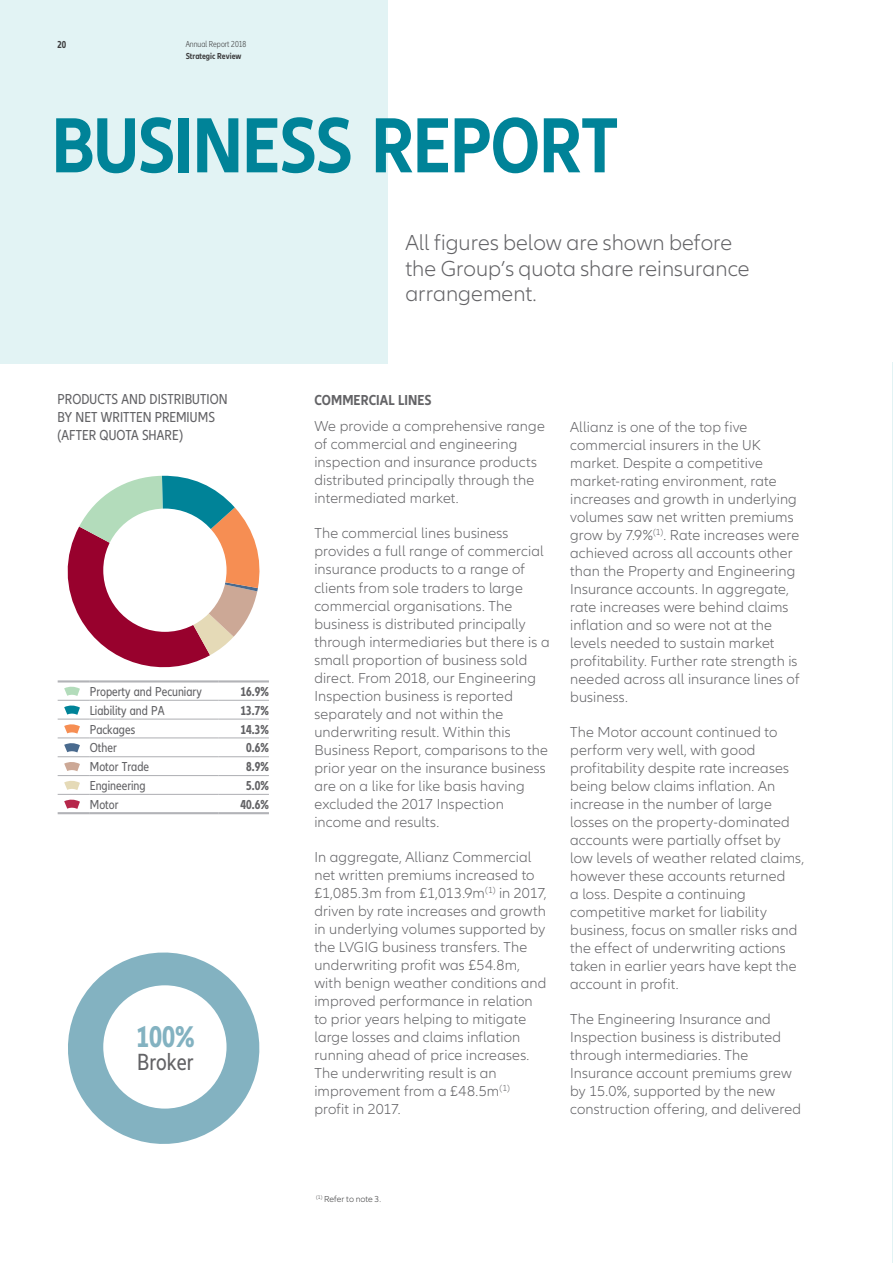
<style>
.page{position:relative;width:893px;height:1263px;background:#fff}
.page>*{position:absolute;margin:0;border:0;box-sizing:border-box;transform-origin:0 0}
.t1{font:700 condensed 81px "Allianz Neo";letter-spacing:-.01em;color:#008398}
.t2{font:700 condensed 31.05px "Allianz Neo";color:#83b2c1}
.t3{font:condensed 24.3px "Allianz Neo";color:#636366}
.t4{font:300 22.5px/25.5px "Allianz Neo";color:#636366}
.t5{font:300 15px/18px "Allianz Neo";letter-spacing:.01em;color:#636366}
.t6{font:condensed 15px/18px "Allianz Neo";letter-spacing:.005em;color:#636366}
.t7{font:700 condensed 15px "Allianz Neo";letter-spacing:.01em;color:#636366}
.t8{font:condensed 13.5px "Allianz Neo";color:#636366}
.t9{font:700 condensed 13.5px "Allianz Neo";color:#636366}
.t10{font:700 condensed 10.5px "Allianz Neo";color:#3e3e3f}
.t11{font:300 condensed 9px "Allianz Neo";color:#3e3e3f}
.t12{font:300 9px "Allianz Neo";letter-spacing:-.005em;color:#3e3e3f}
.t13{font:700 condensed 9px "Allianz Neo";color:#3e3e3f}
</style>
<div class="page">
<hr style="left:892px;top:363px;width:1px;height:900px;background:#e2f3f4">
<div style="left:0;top:0;width:388px;height:364px;background:#e2f3f4"></div>
<hr style="left:58px;top:680px;width:32px;height:2px;background:#b2b3b7">
<hr style="left:90px;top:680px;width:128px;height:2px;background:#b2b3b7">
<hr style="left:218px;top:680px;width:51px;height:2px;background:#b2b3b7">
<hr style="left:58px;top:812px;width:32px;height:2px;background:#b2b3b7">
<hr style="left:90px;top:812px;width:128px;height:2px;background:#b2b3b7">
<hr style="left:218px;top:812px;width:51px;height:2px;background:#b2b3b7">
<hr style="left:58px;top:700px;width:32px;height:1px;background:#b2b3b7">
<hr style="left:90px;top:700px;width:128px;height:1px;background:#b2b3b7">
<hr style="left:218px;top:700px;width:51px;height:1px;background:#b2b3b7">
<hr style="left:58px;top:718px;width:32px;height:2px;background:#b2b3b7">
<hr style="left:90px;top:718px;width:128px;height:2px;background:#b2b3b7">
<hr style="left:218px;top:718px;width:51px;height:2px;background:#b2b3b7">
<hr style="left:58px;top:737px;width:32px;height:1px;background:#b2b3b7">
<hr style="left:90px;top:737px;width:128px;height:1px;background:#b2b3b7">
<hr style="left:218px;top:737px;width:51px;height:1px;background:#b2b3b7">
<hr style="left:58px;top:756px;width:32px;height:1px;background:#b2b3b7">
<hr style="left:90px;top:756px;width:128px;height:1px;background:#b2b3b7">
<hr style="left:218px;top:756px;width:51px;height:1px;background:#b2b3b7">
<hr style="left:58px;top:775px;width:32px;height:1px;background:#b2b3b7">
<hr style="left:90px;top:775px;width:128px;height:1px;background:#b2b3b7">
<hr style="left:218px;top:775px;width:51px;height:1px;background:#b2b3b7">
<hr style="left:58px;top:794px;width:32px;height:1px;background:#b2b3b7">
<hr style="left:90px;top:794px;width:128px;height:1px;background:#b2b3b7">
<hr style="left:218px;top:794px;width:51px;height:1px;background:#b2b3b7">
<svg style="left:64px;top:686px;width:16px;height:10px"></svg>
<svg style="left:64px;top:705px;width:16px;height:10px"></svg>
<svg style="left:64px;top:724px;width:16px;height:10px"></svg>
<svg style="left:64px;top:743px;width:16px;height:9px"></svg>
<svg style="left:64px;top:762px;width:16px;height:9px"></svg>
<svg style="left:64px;top:780px;width:16px;height:10px"></svg>
<svg style="left:64px;top:799px;width:16px;height:10px"></svg>
<svg style="left:68px;top:475px;width:192px;height:193px"></svg>
<div style="left:103px;top:509px;width:124px;height:123px;background:#fff;border-radius:50%"></div>
<svg style="left:68px;top:952px;width:192px;height:192px"></svg>
<div style="left:103px;top:985px;width:124px;height:123px;background:#fff;border-radius:50%"></div>
<p class="t10" style="left:57px;top:38px;width:10px">20</p>
<p class="t11" style="left:186px;top:39px;width:62px">Annual Report 2018</p>
<p class="t13" style="left:186px;top:50px;width:57px">Strategic Review</p>
<h1 class="t1" style="left:52px;top:99px;width:569px">BUSINESS REPORT</h1>
<p class="t6" style="left:58px;top:390px;width:171px">PRODUCTS AND DISTRIBUTION<br>BY NET WRITTEN PREMIUMS (AFTER QUOTA SHARE)</p>
<p class="t8" style="left:90px;top:684px;width:113px">Property and Pecuniary</p>
<p class="t9" style="left:241px;top:684px;width:30px">16.9%</p>
<p class="t8" style="left:90px;top:703px;width:76px">Liability and PA</p>
<p class="t9" style="left:241px;top:702px;width:30px">13.7%</p>
<p class="t8" style="left:90px;top:721px;width:47px">Packages</p>
<p class="t9" style="left:241px;top:721px;width:30px">14.3%</p>
<p class="t8" style="left:90px;top:740px;width:28px">Other</p>
<p class="t9" style="left:246px;top:740px;width:24px">0.6%</p>
<p class="t8" style="left:90px;top:759px;width:61px">Motor Trade</p>
<p class="t9" style="left:246px;top:759px;width:24px">8.9%</p>
<p class="t8" style="left:90px;top:778px;width:57px">Engineering</p>
<p class="t9" style="left:246px;top:778px;width:24px">5.0%</p>
<p class="t8" style="left:90px;top:797px;width:30px">Motor</p>
<p class="t9" style="left:241px;top:797px;width:30px">40.6%</p>
<h2 class="t2" style="left:136px;top:1019px;width:60px">100%</h2>
<h3 class="t3" style="left:137px;top:1048px;width:58px">Broker</h3>
<h3 class="t4" style="left:405px;top:231px;width:346px">All figures below are shown before the Group’s quota share reinsurance arrangement.</h3>
<p class="t7" style="left:314px;top:391px;width:119px">COMMERCIAL LINES</p>
<p class="t5" style="left:314px;top:418px;width:232px">We provide a comprehensive range of commercial and engineering inspection and insurance products distributed principally through the intermediated market.</p>
<p class="t5" style="left:314px;top:525px;width:237px">The commercial lines business provides a full range of commercial insurance products to a range of clients from sole traders to large commercial organisations. The business is distributed principally through intermediaries but there is a small proportion of business sold direct. From 2018, our Engineering Inspection business is reported separately and not within the underwriting result. Within this Business Report, comparisons to the prior year on the insurance business are on a like for like basis having excluded the 2017 Inspection income and results.</p>
<p class="t5" style="left:314px;top:848px;width:234px">In aggregate, Allianz Commercial net written premiums increased to £1,085.3m from £1,013.9m<sup>(1)</sup> in 2017, driven by rate increases and growth in underlying volumes supported by the LVGIG business transfers. The underwriting profit was £54.8m, with benign weather conditions and improved performance in relation to prior years helping to mitigate large losses and claims inflation running ahead of price increases.<br>The underwriting result is an improvement from a £48.5m<sup>(1) </sup>profit in 2017.</p>
<p class="t5" style="left:570px;top:418px;width:231px">Allianz is one of the top five commercial insurers in the UK market. Despite a competitive market-rating environment, rate increases and growth in underlying volumes saw net written premiums grow by 7.9%<sup>(1)</sup>. Rate increases were achieved across all accounts other than the Property and Engineering<br>Insurance accounts. In aggregate, rate increases were behind claims inflation and so were not at the levels needed to sustain market profitability. Further rate strength is needed across all insurance lines of business.</p>
<p class="t5" style="left:570px;top:723px;width:236px">The Motor account continued to perform very well, with good profitability despite rate increases being below claims inflation. An increase in the number of large losses on the property-dominated accounts were partially offset by low levels of weather related claims, however these accounts returned<br>a loss. Despite a continuing competitive market for liability business, focus on smaller risks and the effect of underwriting actions taken in earlier years have kept the account in profit.</p>
<p class="t5" style="left:570px;top:1010px;width:233px">The Engineering Insurance and Inspection business is distributed through intermediaries. The Insurance account premiums grew by 15.0%, supported by the new construction offering, and delivered</p>
<p class="t12" style="left:316px;top:1194px;width:67px"><sup>(1)</sup> Refer to note 3.</p>
</div>
